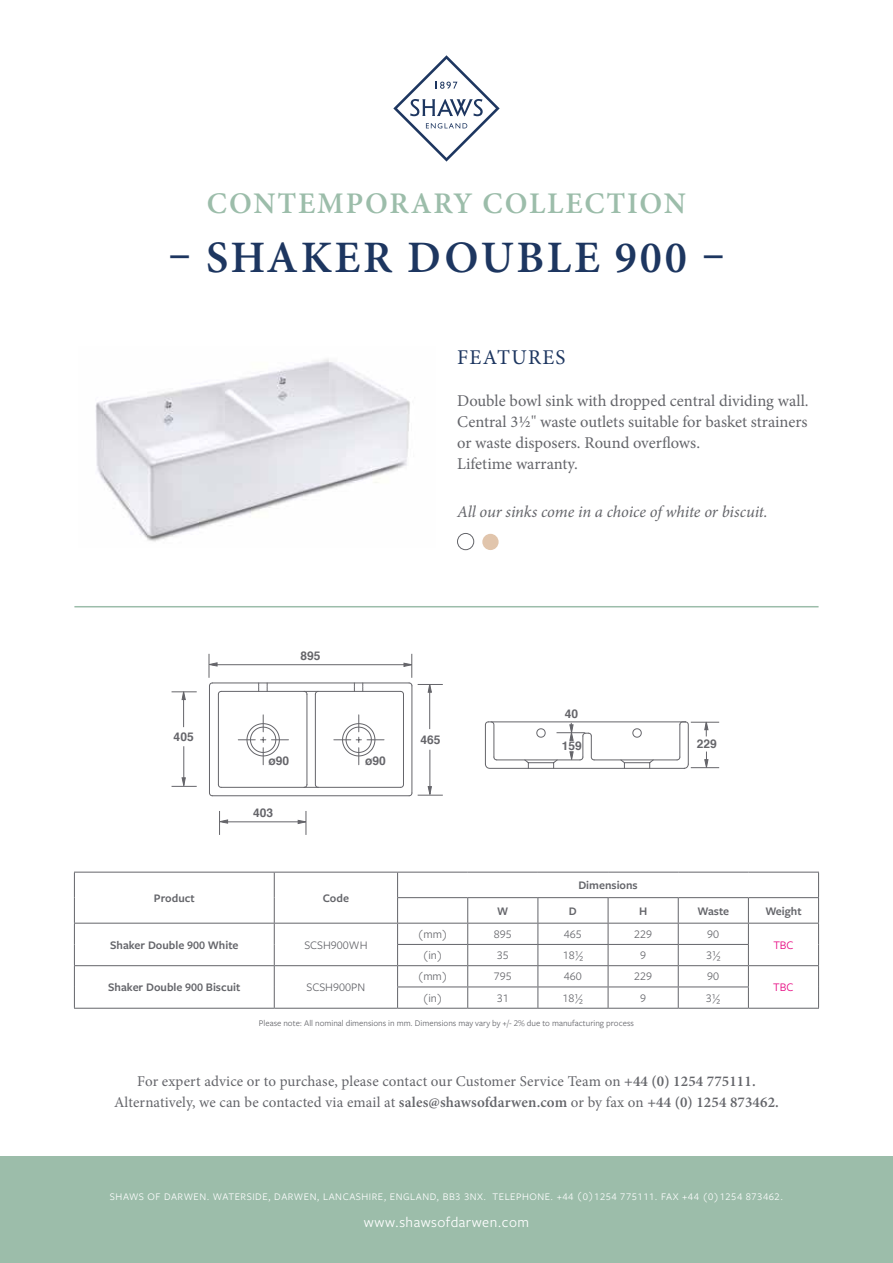
<style>
.page{position:relative;width:893px;height:1263px;background:#fff}
.page>*{position:absolute;margin:0;border:0;box-sizing:border-box;transform-origin:0 0}
.t1{font:600 45px "Minion Pro";letter-spacing:.06em;color:#1d3660}
.t2{font:600 30px "Minion Pro";letter-spacing:.06em;color:#9cbdaa}
.t3{font:21px "Minion Pro";letter-spacing:.06em;color:#1d3660}
.t4{font:16.5px/21px "Minion Pro";color:#64656a}
.t5{font:italic 16.5px "Minion Pro";letter-spacing:-.01em;color:#64656a}
.t6{font:15px/21px "Minion Pro";letter-spacing:.01em;color:#64656a;text-align:center}
.t7{font:15px "Freight Sans Pro";letter-spacing:.03em;color:#fff}
.t8{font:600 12px "Freight Sans Pro";color:#64656a}
.t9{font:12px "Freight Sans Pro";color:#64656a}
.t10{font:700 12px "Helvetica";color:#65656a}
.t11{font:12px "Freight Sans Pro";color:#e6007e}
.t12{font:10.5px "Freight Sans Pro";letter-spacing:.05em;color:#fff}
.t13{font:9px "Freight Sans Pro";color:#64656a}
.s1{font-weight:600}
</style>
<div class="page">
<div style="left:457px;top:533px;width:17px;height:17px;border:1px solid #64656a;border-radius:50%"></div>
<div style="left:482px;top:534px;width:17px;height:16px;background:#e1c5ac;border-radius:50%"></div>
<div style="left:0;top:1157px;width:893px;height:106px;background:#9cbdaa"></div>
<svg style="left:393px;top:55px;width:107px;height:107px"></svg>
<img style="left:95px;top:359px;width:315px;height:183px">
<svg style="left:679px;top:898px;width:139px;height:110px"></svg>
<hr style="left:678px;top:872px;width:70px;height:1px;background:#64656a">
<hr style="left:748px;top:872px;width:71px;height:1px;background:#64656a">
<hr style="left:678px;top:897px;width:70px;height:1px;background:#64656a">
<hr style="left:748px;top:897px;width:71px;height:1px;background:#64656a">
<hr style="left:678px;top:923px;width:70px;height:1px;background:#64656a">
<hr style="left:748px;top:923px;width:71px;height:1px;background:#64656a">
<hr style="left:678px;top:944px;width:71px;height:1px;background:#64656a">
<hr style="left:74px;top:1008px;width:200px;height:1px;background:#64656a">
<hr style="left:274px;top:1008px;width:124px;height:1px;background:#64656a">
<hr style="left:678px;top:965px;width:70px;height:1px;background:#64656a">
<hr style="left:748px;top:965px;width:71px;height:1px;background:#64656a">
<svg style="left:818px;top:872px;width:1px;height:136px"></svg>
<hr style="left:748px;top:1008px;width:71px;height:1px;background:#64656a">
<hr style="left:678px;top:986px;width:71px;height:1px;background:#64656a">
<svg style="left:74px;top:872px;width:605px;height:136px"></svg>
<svg style="left:748px;top:898px;width:1px;height:110px"></svg>
<hr style="left:398px;top:1008px;width:70px;height:1px;background:#64656a">
<hr style="left:468px;top:1008px;width:70px;height:1px;background:#64656a">
<hr style="left:538px;top:1008px;width:70px;height:1px;background:#64656a">
<hr style="left:608px;top:1008px;width:70px;height:1px;background:#64656a">
<hr style="left:678px;top:1008px;width:70px;height:1px;background:#64656a">
<svg style="left:238px;top:715px;width:50px;height:50px"></svg>
<hr style="left:212px;top:664px;width:199px;height:1px;background:#65656a">
<hr style="left:223px;top:821px;width:83px;height:1px;background:#65656a">
<svg style="left:298px;top:811px;width:9px;height:24px"></svg>
<svg style="left:219px;top:811px;width:9px;height:24px"></svg>
<svg style="left:172px;top:691px;width:25px;height:9px"></svg>
<hr style="left:183px;top:692px;width:1px;height:35px;background:#65656a">
<svg style="left:172px;top:777px;width:25px;height:10px"></svg>
<hr style="left:183px;top:746px;width:1px;height:40px;background:#65656a">
<hr style="left:218px;top:694px;width:1px;height:90px;background:#65656a">
<hr style="left:209px;top:686px;width:1px;height:107px;background:#65656a">
<hr style="left:212px;top:795px;width:197px;height:1px;background:#65656a">
<hr style="left:221px;top:787px;width:83px;height:1px;background:#65656a">
<svg style="left:209px;top:784px;width:13px;height:12px"></svg>
<hr style="left:212px;top:682px;width:197px;height:1px;background:#65656a">
<svg style="left:208px;top:654px;width:14px;height:41px"></svg>
<hr style="left:221px;top:691px;width:83px;height:1px;background:#65656a">
<svg style="left:303px;top:654px;width:140px;height:142px"></svg>
<svg style="left:485px;top:721px;width:234px;height:48px"></svg>
<hr style="left:74px;top:606px;width:745px;height:1px;background:#9cbdaa">
<h2 class="t2" style="left:207px;top:183px;width:481px">CONTEMPORARY COLLECTION</h2>
<h1 class="t1" style="left:168px;top:226px;width:558px">– SHAKER DOUBLE 900 –</h1>
<h3 class="t3" style="left:457px;top:343px;width:110px">FEATURES</h3>
<p class="t4" style="left:457px;top:391px;width:353px">Double bowl sink with dropped central dividing wall.<br>Central 3½" waste outlets suitable for basket strainers or waste disposers. Round overflows.<br>Lifetime warranty.</p>
<p class="t5" style="left:457px;top:500px;width:312px">All our sinks come in a choice of white or biscuit.</p>
<p class="t10" style="left:174px;top:727px;width:22px">405</p>
<p class="t10" style="left:301px;top:646px;width:22px">895</p>
<p class="t10" style="left:269px;top:751px;width:22px">ø90</p>
<p class="t10" style="left:365px;top:751px;width:22px">ø90</p>
<p class="t10" style="left:253px;top:803px;width:22px">403</p>
<p class="t8" style="left:154px;top:890px;width:42px">Product</p>
<p class="t8" style="left:323px;top:890px;width:28px">Code</p>
<p class="t8" style="left:110px;top:936px;width:130px">Shaker Double 900 White</p>
<p class="t9" style="left:304px;top:937px;width:65px">SCSH900WH</p>
<p class="t8" style="left:108px;top:979px;width:134px">Shaker Double 900 Biscuit</p>
<p class="t9" style="left:307px;top:979px;width:60px">SCSH900PN</p>
<p class="t10" style="left:421px;top:730px;width:22px">465</p>
<p class="t10" style="left:565px;top:704px;width:15px">40</p>
<p class="t10" style="left:562px;top:736px;width:22px">159</p>
<p class="t8" style="left:578px;top:877px;width:61px">Dimensions</p>
<p class="t10" style="left:697px;top:734px;width:22px">229</p>
<p class="t8" style="left:497px;top:902px;width:13px">W</p>
<p class="t8" style="left:569px;top:902px;width:9px">D</p>
<p class="t8" style="left:639px;top:902px;width:10px">H</p>
<p class="t8" style="left:697px;top:902px;width:33px">Waste</p>
<p class="t8" style="left:765px;top:902px;width:38px">Weight</p>
<p class="t9" style="left:417px;top:926px;width:32px">(mm)</p>
<p class="t9" style="left:494px;top:926px;width:19px">895</p>
<p class="t9" style="left:564px;top:926px;width:19px">465</p>
<p class="t9" style="left:634px;top:926px;width:19px">229</p>
<p class="t9" style="left:707px;top:926px;width:13px">90</p>
<p class="t9" style="left:422px;top:947px;width:22px">(in)</p>
<p class="t9" style="left:497px;top:947px;width:13px">35</p>
<p class="t9" style="left:563px;top:947px;width:22px">18½</p>
<p class="t9" style="left:640px;top:947px;width:7px">9</p>
<p class="t9" style="left:706px;top:947px;width:16px">3½</p>
<p class="t9" style="left:417px;top:968px;width:32px">(mm)</p>
<p class="t9" style="left:494px;top:968px;width:19px">795</p>
<p class="t9" style="left:564px;top:968px;width:19px">460</p>
<p class="t9" style="left:634px;top:968px;width:19px">229</p>
<p class="t9" style="left:707px;top:968px;width:13px">90</p>
<p class="t11" style="left:773px;top:937px;width:22px">TBC</p>
<p class="t11" style="left:773px;top:979px;width:22px">TBC</p>
<p class="t9" style="left:422px;top:990px;width:22px">(in)</p>
<p class="t9" style="left:497px;top:990px;width:13px">31</p>
<p class="t9" style="left:563px;top:990px;width:22px">18½</p>
<p class="t9" style="left:640px;top:990px;width:7px">9</p>
<p class="t9" style="left:706px;top:990px;width:16px">3½</p>
<p class="t13" style="left:259px;top:1017px;width:377px">Please note: All nominal dimensions in mm. Dimensions may vary by +/- 2% due to manufacturing process</p>
<p class="t6" style="left:114px;top:1071px;width:666px">For expert advice or to purchase, please contact our Customer Service Team on <span class="s1">+44 (0) 1254 775111.<br></span>Alternatively, we can be contacted via email at <span class="s1">sales@shawsofdarwen.com</span> or by fax on <span class="s1">+44 (0) 1254 873462.</span></p>
<p class="t12" style="left:110px;top:1189px;width:675px">SHAWS OF DARWEN. WATERSIDE, DARWEN, LANCASHIRE, ENGLAND, BB3 3NX. TELEPHONE. +44 (0)1254 775111. FAX +44 (0)1254 873462.</p>
<p class="t7" style="left:364px;top:1212px;width:167px">www.shawsofdarwen.com</p>
</div>
